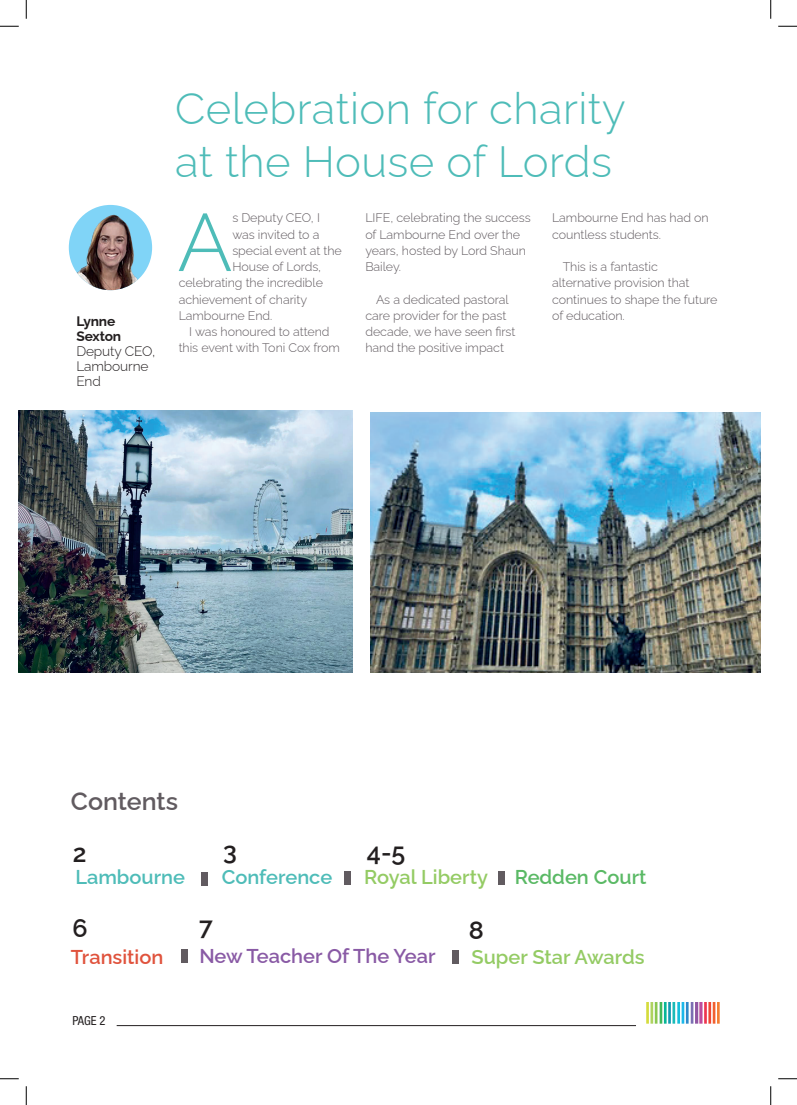
<style>
.page{position:relative;width:797px;height:1105px;background:#fff}
.page>*{position:absolute;margin:0;border:0;box-sizing:border-box;transform-origin:0 0}
.t1{font:300 81.12px "Raleway";color:#4ebcb8}
.t2{font:300 43.75px/52.5px "Raleway";letter-spacing:.01em;color:#4ebcb8}
.t3{font:600 25px "Raleway";color:#231f20}
.t4{font:600 25px "Raleway";color:#615b60}
.t5{font:600 20px "Raleway";color:#94cb64}
.t6{font:600 20px "Raleway";color:#4ebcb8}
.t7{font:600 20px "Raleway";color:#895aa5}
.t8{font:600 20px "Raleway";color:#5ab965}
.t9{font:600 20px "Raleway";color:#e0533d}
.t10{font:300 13.75px/15px "Raleway";letter-spacing:-.01em;color:#231f20}
.t11{font:700 13.75px/15px "Raleway";letter-spacing:-.01em;color:#231f20}
.t12{font:300 12.5px/16.2px "Raleway";letter-spacing:-.005em;color:#615b60}
.t13{font:condensed 12.5px "Helvetica Neue LT Std";color:#231f20}
</style>
<div class="page">
<hr style="left:117px;top:1025px;width:519px;height:1px;background:#231f20">
<div style="left:69px;top:205px;width:83px;height:85px;background:#80d4f7;border-radius:50%"></div>
<img style="left:77px;top:215px;width:61px;height:75px">
<img style="left:646px;top:1002px;width:74px;height:22px">
<img style="left:19px;top:411px;width:333px;height:262px">
<img style="left:370px;top:412px;width:390px;height:261px">
<div style="left:201px;top:872px;width:7px;height:14px;background:#615b60"></div>
<div style="left:344px;top:872px;width:7px;height:13px;background:#615b60"></div>
<div style="left:498px;top:872px;width:7px;height:13px;background:#615b60"></div>
<div style="left:181px;top:950px;width:6px;height:13px;background:#615b60"></div>
<div style="left:452px;top:951px;width:7px;height:13px;background:#615b60"></div>
<svg style="left:0;top:25px;width:19px;height:2px"></svg>
<svg style="left:778px;top:25px;width:19px;height:2px"></svg>
<svg style="left:0;top:1078px;width:19px;height:1px"></svg>
<svg style="left:778px;top:1078px;width:19px;height:1px"></svg>
<svg style="left:25px;top:0;width:2px;height:19px"></svg>
<svg style="left:25px;top:1086px;width:2px;height:19px"></svg>
<svg style="left:770px;top:0;width:1px;height:19px"></svg>
<svg style="left:770px;top:1086px;width:1px;height:19px"></svg>
<p class="t11" style="left:76px;top:313px;width:46px">Lynne<br>Sexton</p>
<p class="t10" style="left:76px;top:342px;width:81px">Deputy CEO,<br>Lambourne<br>End</p>
<h2 class="t2" style="left:175px;top:78px;width:452px">Celebration for charity at the House of Lords</h2>
<h1 class="t1" style="left:177px;top:178px;width:56px">A</h1>
<p class="t12" style="left:232px;top:208px;width:89px">s Deputy CEO, I</p>
<p class="t12" style="left:232px;top:225px;width:88px">was invited to a</p>
<p class="t12" style="left:232px;top:241px;width:111px">special event at the</p>
<p class="t12" style="left:232px;top:257px;width:90px">House of Lords,</p>
<p class="t12" style="left:179px;top:273px;width:146px">celebrating the incredible</p>
<p class="t12" style="left:179px;top:290px;width:130px">achievement of charity</p>
<p class="t12" style="left:179px;top:306px;width:95px">Lambourne End.</p>
<p class="t12" style="left:189px;top:322px;width:142px">I was honoured to attend</p>
<p class="t12" style="left:179px;top:338px;width:163px">this event with Toni Cox from</p>
<p class="t12" style="left:365px;top:208px;width:167px">LIFE, celebrating the success of Lambourne End over the years, hosted by Lord Shaun<br>Bailey.</p>
<p class="t12" style="left:365px;top:290px;width:152px;text-indent:11px">As a dedicated pastoral care provider for the past decade, we have seen first hand the positive impact</p>
<p class="t12" style="left:552px;top:208px;width:158px">Lambourne End has had on countless students.</p>
<p class="t12" style="left:552px;top:257px;width:167px;text-indent:11px">This is a fantastic alternative provision that continues to shape the future of education.</p>
<h3 class="t4" style="left:71px;top:782px;width:109px">Contents</h3>
<h3 class="t3" style="left:223px;top:832px;width:15px">3</h3>
<h3 class="t3" style="left:367px;top:832px;width:40px">4-5</h3>
<h3 class="t5" style="left:364px;top:862px;width:125px">Royal Liberty</h3>
<h3 class="t3" style="left:73px;top:834px;width:15px">2</h3>
<h3 class="t6" style="left:75px;top:862px;width:111px">Lambourne</h3>
<h3 class="t6" style="left:222px;top:862px;width:112px">Conference</h3>
<h3 class="t8" style="left:515px;top:862px;width:133px">Redden Court</h3>
<h3 class="t3" style="left:72px;top:909px;width:17px">6</h3>
<h3 class="t9" style="left:71px;top:941px;width:94px">Transition</h3>
<h3 class="t7" style="left:199px;top:940px;width:237px">New Teacher Of The Year</h3>
<h3 class="t3" style="left:199px;top:906px;width:15px">7</h3>
<p class="t13" style="left:72px;top:1013px;width:35px">PAGE 2</p>
<h3 class="t3" style="left:469px;top:910px;width:17px">8</h3>
<h3 class="t5" style="left:471px;top:941px;width:175px">Super Star Awards</h3>
</div>
